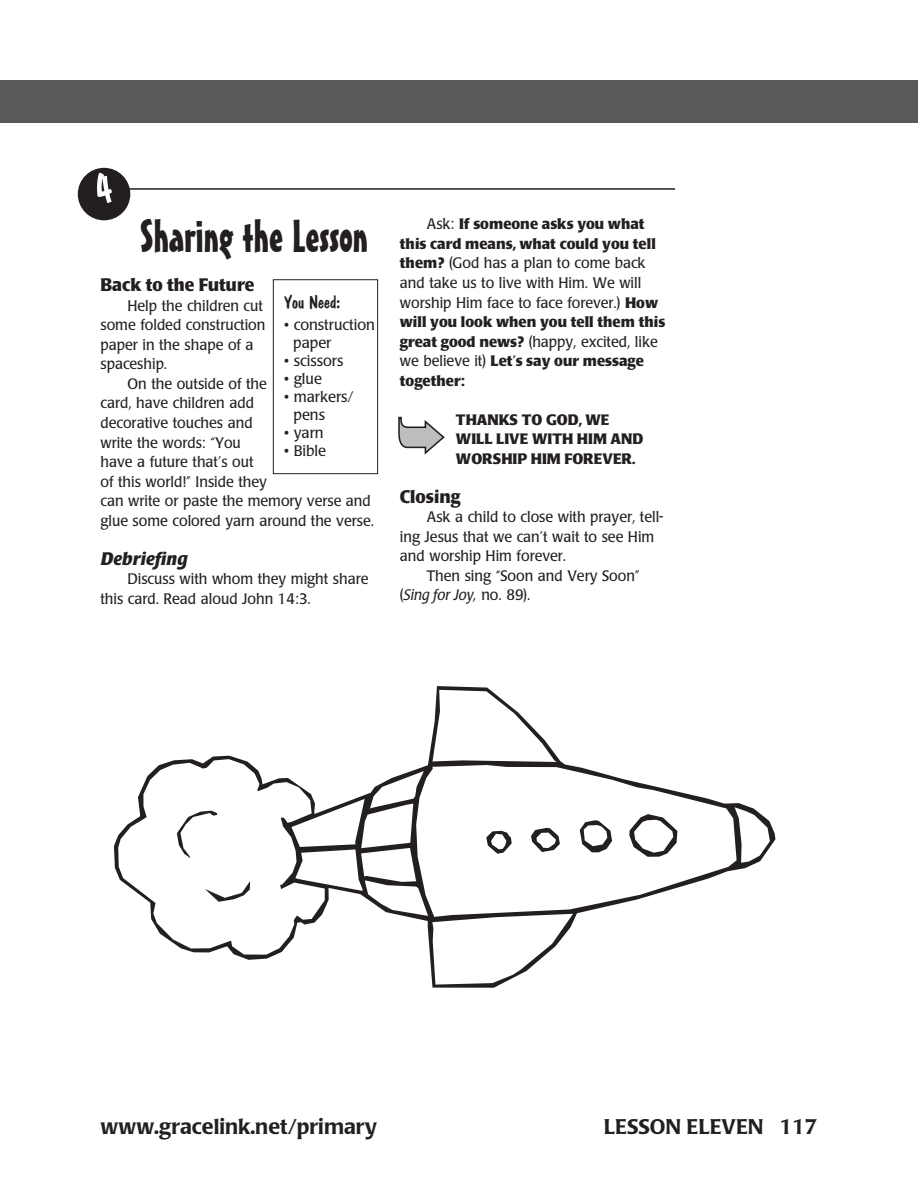
<style>
.page{position:relative;width:918px;height:1202px;background:#fff}
.page>*{position:absolute;margin:0;border:0;box-sizing:border-box;transform-origin:0 0}
.section_title{font:45px "Mister Earl BT";color:#231f20}
.t1{font:500 21px "Poppl Laudatio";color:#231f20}
.subhead{font:700 18px "Poppl Laudatio";color:#231f20;scale:.95 1}
.subhead-2{font:italic 700 18px "Poppl Laudatio";color:#231f20}
.You_Need_head{font:18px "Dom Casual D";color:#231f20}
.body{font:15px/19.5px "Poppl Laudatio";color:#231f20;scale:.95 1}
.body-2{font:700 15px/19.5px "Poppl Laudatio";color:#231f20}
.You_Need_items{font:15px/18px "Poppl Laudatio";color:#231f20}
.body-Xindent{font:700 15px/19.5px "Poppl Laudatio";color:#231f20}
.s1{font-weight:400}
.s2{font-style:italic}
</style>
<div class="page">
<div style="left:0;top:80px;width:27px;height:43px;background:#58595b"></div>
<div style="left:27px;top:80px;width:891px;height:43px;background:#58595b"></div>
<hr style="left:127px;top:188px;width:548px;height:2px;background:#231f20">
<div style="left:273px;top:279px;width:105px;height:195px;border:1px solid #231f20"></div>
<svg style="left:398px;top:417px;width:47px;height:37px"></svg>
<svg style="left:737px;top:803px;width:36px;height:66px"></svg>
<svg style="left:573px;top:766px;width:164px;height:151px"></svg>
<svg style="left:629px;top:814px;width:48px;height:42px"></svg>
<svg style="left:580px;top:820px;width:32px;height:32px"></svg>
<svg style="left:118px;top:690px;width:455px;height:294px"></svg>
<svg style="left:78px;top:168px;width:52px;height:52px"></svg>
<p class="section_title" style="left:140px;top:209px;width:230px">Sharing the Lesson</p>
<p class="subhead" style="left:100px;top:275px;width:164px">Back to the Future</p>
<p class="body" style="left:100px;top:296px;width:175px;text-indent:27px">Help the children cut some folded construction paper in the shape of a spaceship.</p>
<p class="body" style="left:100px;top:374px;width:289px;text-indent:27px">On the outside of the<br>card, have children add<br>decorative touches and<br>write the words: “You<br>have a future that’s out<br>of this world!” Inside they<br>can write or paste the memory verse and glue some colored yarn around the verse.</p>
<p class="subhead-2" style="left:100px;top:548px;width:89px">Debriefing</p>
<p class="body" style="left:100px;top:569px;width:284px;text-indent:27px">Discuss with whom they might share this card. Read aloud John 14:3.</p>
<p class="You_Need_head" style="left:284px;top:291px;width:58px">You Need:</p>
<p class="You_Need_items" style="left:293px;top:316px;width:83px;text-indent:-9px">• construction paper</p>
<p class="You_Need_items" style="left:284px;top:352px;width:61px">• scissors</p>
<p class="You_Need_items" style="left:284px;top:370px;width:39px">• glue</p>
<p class="You_Need_items" style="left:284px;top:388px;width:71px">• markers/</p>
<p class="You_Need_items" style="left:294px;top:406px;width:33px">pens</p>
<p class="You_Need_items" style="left:284px;top:424px;width:41px">• yarn</p>
<p class="You_Need_items" style="left:284px;top:442px;width:43px">• Bible</p>
<p class="body-2" style="left:400px;top:215px;width:267px;text-indent:27px"><span class="s1">Ask:</span> If someone asks you what this card means, what could you tell them? <span class="s1">(God has a plan to come back and take us to live with Him. We will worship Him face to face forever.)</span> How will you look when you tell them this great good news? <span class="s1">(happy, excited, like we believe it)</span> Let’s say our message together:</p>
<p class="body-Xindent" style="left:456px;top:410px;width:189px">THANKS TO GOD, WE<br>WILL LIVE WITH HIM AND<br>WORSHIP HIM FOREVER.</p>
<p class="subhead" style="left:400px;top:486px;width:65px">Closing</p>
<p class="body" style="left:400px;top:507px;width:279px;text-indent:27px">Ask a child to close with prayer, tell&shy;ing Jesus that we can’t wait to see Him and worship Him forever.</p>
<p class="body" style="left:400px;top:566px;width:254px;text-indent:27px">Then sing “Soon and Very Soon” (<span class="s2">Sing for Joy,</span> no. 89).</p>
<p class="t1" style="left:100px;top:1115px;width:278px">www.gracelink.net/primary</p>
<p class="t1" style="left:604px;top:1115px;width:215px">LESSON ELEVEN 117</p>
</div>
